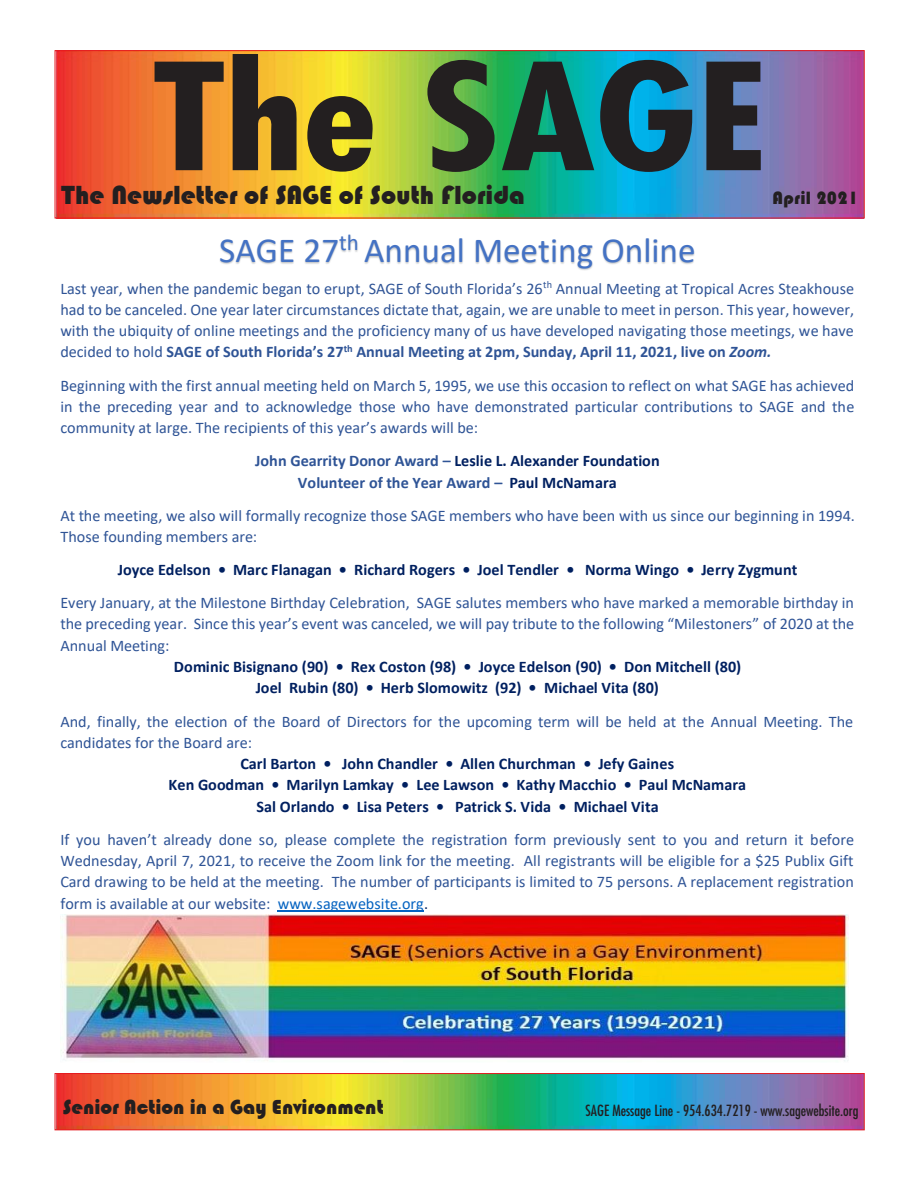
<style>
.page{position:relative;width:918px;height:1188px;background:#fff}
.page>*{position:absolute;margin:0;border:0;box-sizing:border-box;transform-origin:0 0}
.t1{font:700 condensed 144px "Futura";color:#231f20;scale:1.25 1}
.t2{font:35.25px "Calibri";color:#4472c4}
.t3{font:27px "Bauhaus 93";color:#231f20}
.t4{font:21px "Bauhaus 93";color:#231f20}
.t5{font:18.3px "Bauhaus 93";letter-spacing:.02em;color:#231f20}
.t6{font:16.2px/21.3px "Calibri";color:#2f5496;text-align:justify}
.t7{font:700 16.2px "Calibri";color:#002060}
.t8{font:700 16.2px/21.5px "Calibri";color:#2f5496;text-align:center}
.t9{font:condensed 15px "Futura";color:#231f20}
.s1{font-weight:700}
.s2{font-weight:700;font-style:italic}
.s3{color:#002060}
.s4{font-weight:700;color:#002060}
.s5{color:#0563c1}
</style>
<div class="page">
<img style="left:57px;top:52px;width:806px;height:164px">
<div style="left:55px;top:50px;width:810px;height:168px;border:1px solid #e51b21"></div>
<img style="left:57px;top:1075px;width:806px;height:53px">
<div style="left:55px;top:1073px;width:810px;height:57px;border:1px solid #e51b21"></div>
<img style="left:195px;top:216px;width:545px;height:54px">
<hr style="left:278px;top:910px;width:146px;height:2px;background:#0563c1">
<img style="left:60px;top:915px;width:788px;height:146px">
<p class="t1" style="left:152px;top:28px;width:494px">The SAGE</p>
<p class="t3" style="left:61px;top:180px;width:465px">The Newsletter of SAGE of South Florida</p>
<p class="t5" style="left:772px;top:188px;width:87px">April 2021</p>
<p class="t2" style="left:219px;top:226px;width:478px">SAGE 27<sup>th</sup> Annual Meeting Online</p>
<p class="t6" style="left:60px;top:277px;width:795px">Last year, when the pandemic began to erupt, SAGE of South Florida’s 26<sup>th</sup> Annual Meeting at Tropical Acres Steakhouse had to be canceled. One year later circumstances dictate that, again, we are unable to meet in person. This year, however, with the ubiquity of online meetings and the proficiency many of us have developed navigating those meetings, we have decided to hold <span class="s1">SAGE of South Florida’s 27</span><sup>th</sup> <span class="s1">Annual Meeting at 2pm, Sunday, April 11, 2021, live on</span> <span class="s2">Zoom.</span></p>
<p class="t6" style="left:60px;top:374px;width:795px">Beginning with the first annual meeting held on March 5, 1995, we use this occasion to reflect on what SAGE has achieved in the preceding year and to acknowledge those who have demonstrated particular contributions to SAGE and the community at large. The recipients of this year’s awards will be:</p>
<p class="t8" style="left:255px;top:450px;width:406px">John Gearrity Donor Award – <span class="s3">Leslie L. Alexander Foundation<br></span>Volunteer of the Year Award – <span class="s3">Paul McNamara</span></p>
<p class="t6" style="left:60px;top:504px;width:796px">At the meeting, we also will formally recognize those SAGE members who have been with us since our beginning in 1994.<br>Those founding members are:</p>
<p class="t6" style="left:60px;top:553px;width:795px;line-height:33.3px;text-align:center"><span class="s4">Joyce Edelson • Marc Flanagan • Richard Rogers • Joel Tendler • Norma Wingo • Jerry Zygmunt<br></span>Every January, at the Milestone Birthday Celebration, SAGE salutes members who have marked a memorable birthday in</p>
<p class="t6" style="left:60px;top:613px;width:795px">the preceding year. Since this year’s event was canceled, we will pay tribute to the following “Milestoners” of 2020 at the</p>
<p class="t6" style="left:60px;top:634px;width:111px">Annual Meeting:</p>
<p class="t7" style="left:174px;top:655px;width:569px">Dominic Bisignano (90) • Rex Coston (98) • Joyce Edelson (90) • Don Mitchell (80)</p>
<p class="t7" style="left:256px;top:676px;width:405px">Joel Rubin (80) • Herb Slomowitz (92) • Michael Vita (80)</p>
<p class="t6" style="left:60px;top:710px;width:794px">And, finally, the election of the Board of Directors for the upcoming term will be held at the Annual Meeting. The</p>
<p class="t6" style="left:60px;top:731px;width:193px">candidates for the Board are:</p>
<p class="t7" style="left:240px;top:752px;width:435px">Carl Barton • John Chandler • Allen Churchman • Jefy Gaines</p>
<p class="t7" style="left:169px;top:774px;width:579px">Ken Goodman • Marilyn Lamkay • Lee Lawson • Kathy Macchio • Paul McNamara</p>
<p class="t7" style="left:257px;top:795px;width:404px">Sal Orlando • Lisa Peters • Patrick S. Vida • Michael Vita</p>
<p class="t6" style="left:60px;top:828px;width:795px">If you haven’t already done so, please complete the registration form previously sent to you and return it before Wednesday, April 7, 2021, to receive the Zoom link for the meeting. All registrants will be eligible for a $25 Publix Gift Card drawing to be held at the meeting. The number of participants is limited to 75 persons. A replacement registration form is available at our website: <span class="s5">www.sagewebsite.org</span><span class="s3">.</span></p>
<p class="t4" style="left:63px;top:1095px;width:322px">Senior Action in a Gay Environment</p>
<p class="t9" style="left:586px;top:1101px;width:275px">SAGE Message Line - 954.634.7219 - www.sagewebsite.org</p>
</div>
